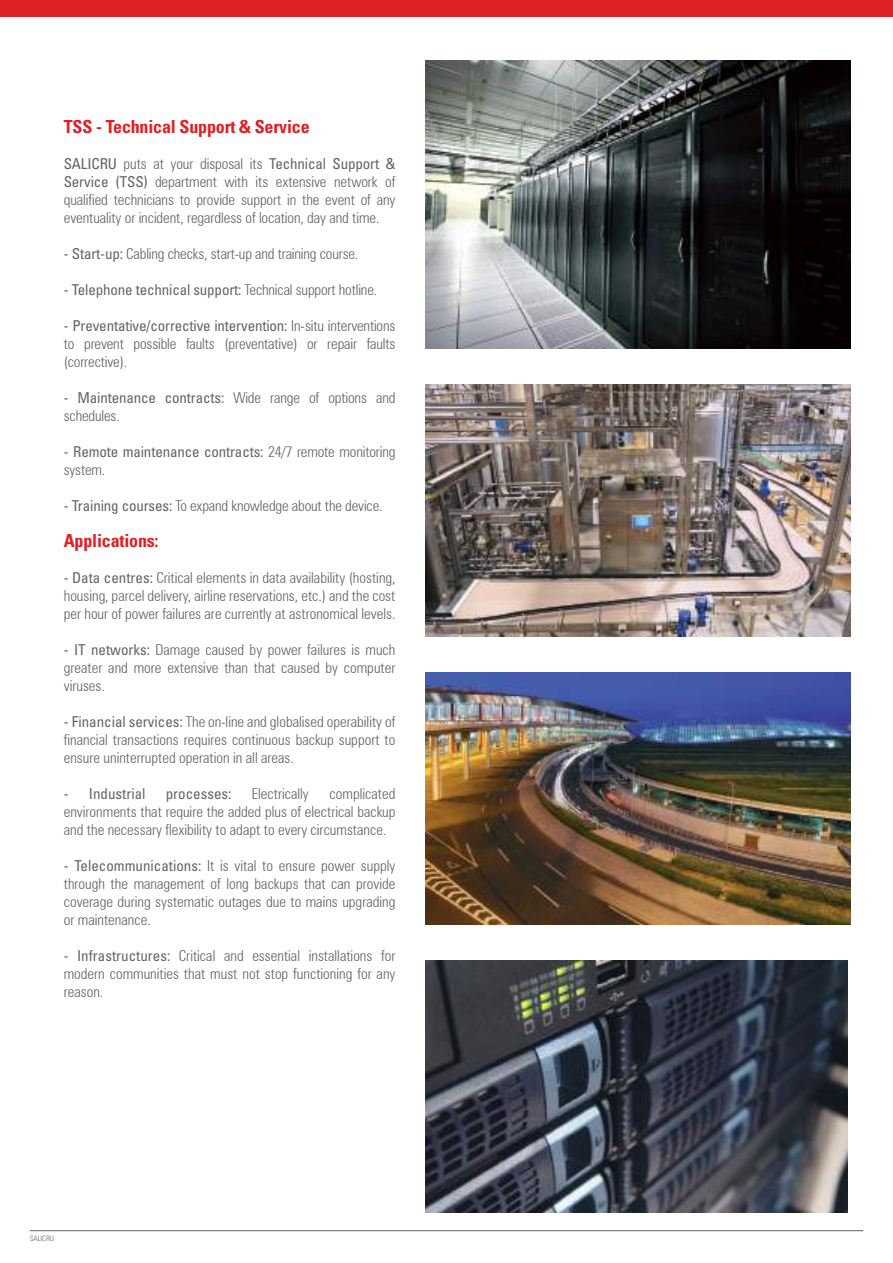
<style>
.page{position:relative;width:893px;height:1263px;background:#fff}
.page>*{position:absolute;margin:0;border:0;box-sizing:border-box;transform-origin:0 0}
.t1{font:700 condensed 18px "Univers LT Std";letter-spacing:-.01em;color:#dd2127}
.t2{font:300 condensed 15px/18px "Zurich BT";color:#656365;text-align:justify}
.t3{font:condensed 15px "Univers LT Std";letter-spacing:-.01em;color:#656365}
.t4{font:300 condensed 7.5px "Univers LT Std";color:#656365}
.s1{font-family:"Zurich BT";font-weight:300}
.s2{font-family:"Univers LT Std";font-weight:400}
.s3{font-family:"Univers LT Std"}
</style>
<div class="page">
<hr style="left:30px;top:1230px;width:833px;height:1px;background:#656365">
<img style="left:425px;top:61px;width:425px;height:288px">
<img style="left:425px;top:385px;width:425px;height:252px">
<img style="left:425px;top:673px;width:425px;height:252px">
<div style="left:0;top:0;width:893px;height:17px;background:#dd2127"></div>
<img style="left:425px;top:961px;width:422px;height:252px">
<p class="t1" style="left:64px;top:115px;width:247px">TSS - Technical Support &amp; Service</p>
<p class="t3" style="left:64px;top:154px;width:333px">SALICRU <span class="s1">puts at your disposal its</span> Technical Support &amp;</p>
<p class="t2" style="left:64px;top:172px;width:333px"><span class="s2">Service (TSS)</span> department with its extensive network of qualified technicians to provide support in the event of any eventuality or inci<span class="s3">d</span>ent, regardless of location, day and time.</p>
<p class="t2" style="left:64px;top:244px;width:296px"><span class="s2">- Start-up:</span> Cabling checks, start-up and training course<span class="s3">.</span></p>
<p class="t3" style="left:64px;top:280px;width:315px">- Telephone technical support: <span class="s1">Technical support hotline.</span></p>
<p class="t3" style="left:64px;top:316px;width:333px">- Preventative/corrective intervention: <span class="s1">In-situ interventions</span></p>
<p class="t2" style="left:64px;top:334px;width:333px">to prevent possible faults (preventative) or repair faults (corrective).</p>
<p class="t3" style="left:64px;top:388px;width:333px">- Maintenance contracts: <span class="s1">Wide range of options and</span></p>
<p class="t2" style="left:64px;top:406px;width:58px">schedules.</p>
<p class="t3" style="left:64px;top:442px;width:333px">- Remote maintenance contracts: <span class="s1">24/7 remote monitoring</span></p>
<p class="t2" style="left:64px;top:460px;width:43px">system.</p>
<p class="t2" style="left:64px;top:496px;width:320px"><span class="s2">- Training courses:</span> To expand knowledge about the device.</p>
<p class="t1" style="left:64px;top:529px;width:96px">Applications:</p>
<p class="t2" style="left:64px;top:568px;width:333px"><span class="s2">- Data centres:</span> Critical elements in data availability (hosting, housing, parcel delivery, airline reservations, etc.) and the cost per hour of power failures are currently at astronomical levels.</p>
<p class="t2" style="left:64px;top:640px;width:333px"><span class="s2">- IT networks:</span> Damage caused by power failures is much greater and more extensive than that caused by computer viruses.</p>
<p class="t2" style="left:64px;top:712px;width:333px"><span class="s2">- Financial services:</span> The on-line and globalised operability of financial transactions requires continuous backup support to ensure uninterrupted operation in all areas.</p>
<p class="t3" style="left:64px;top:784px;width:83px">- Industrial</p>
<p class="t3" style="left:166px;top:784px;width:67px">processes:</p>
<p class="t2" style="left:252px;top:784px;width:59px">Electrically</p>
<p class="t2" style="left:64px;top:784px;width:333px;text-indent:266px">complicated environments that require the added plus of electrical backup and the necessary flexibility to adapt to every circumstance.</p>
<p class="t2" style="left:64px;top:856px;width:333px"><span class="s2">- Telecommunications:</span> It is vital to ensure power supply through the management of long backups that can provide coverage during systematic outages due to mains upgrading or maintenance.</p>
<p class="t2" style="left:64px;top:946px;width:333px"><span class="s2">- Infrastructures:</span> Critical and essential installations for modern communities that must not stop functioning for any reason.</p>
<p class="t4" style="left:30px;top:1234px;width:26px">SALICRU</p>
</div>
